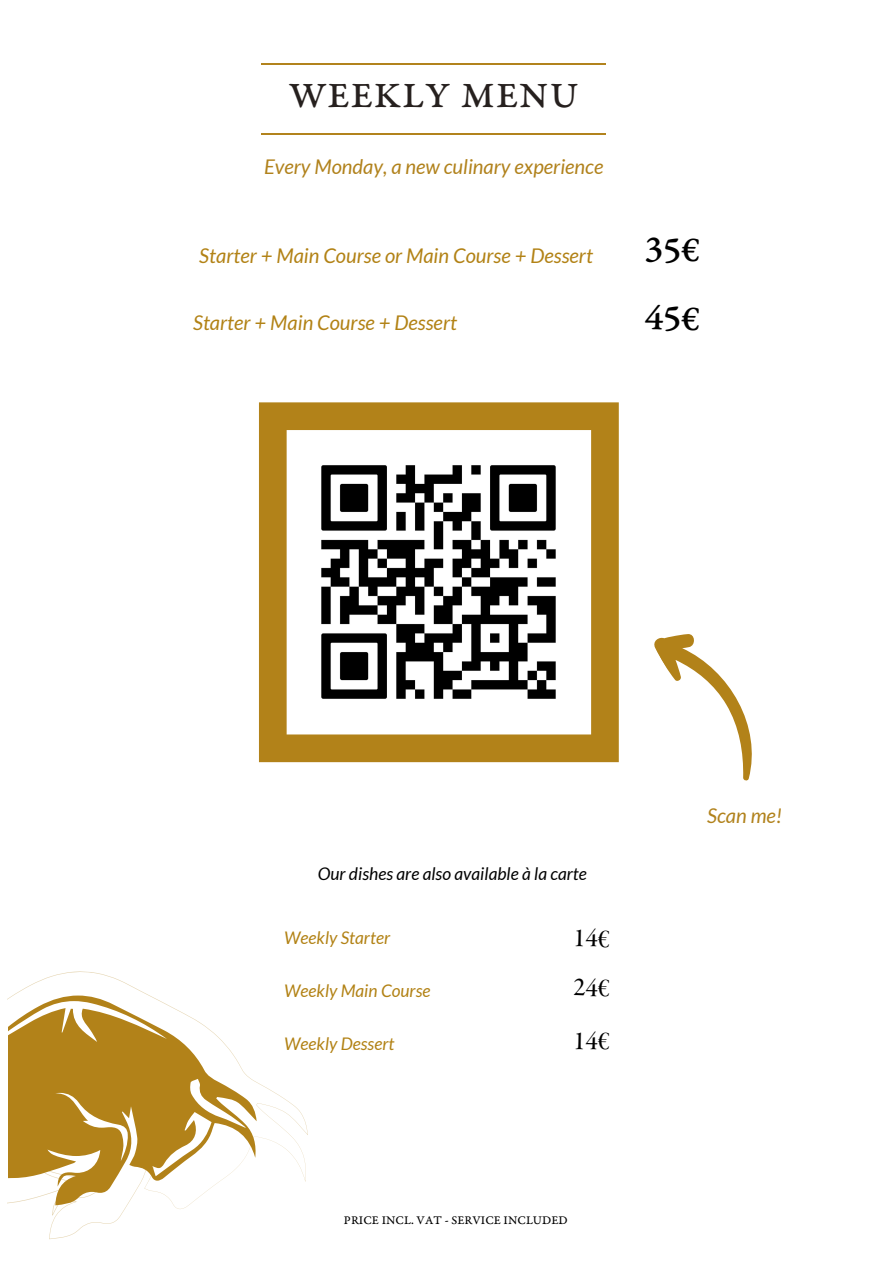
<style>
.page{position:relative;width:893px;height:1264px;background:#fff}
.page>*{position:absolute;margin:0;border:0;box-sizing:border-box;transform-origin:0 0}
.t1{font:37.65px "Garamond Premr Pro Med Capt";letter-spacing:.045em;color:#26201e}
.t2{font:italic 20.25px "Lato";color:#b28215}
.t3{font:italic 20.25px "Lato";color:#b1821c}
.t4{font:italic 17.4px "Lato";color:#b28215}
.t5{font:italic 17.4px "Lato";color:#000}
.t6{font:12.3px "Garamond Premr Pro Capt";letter-spacing:.005em;color:#000}
</style>
<div class="page">
<hr style="left:262px;top:64px;width:343px;height:1px;background:#b2831d">
<hr style="left:262px;top:133px;width:343px;height:1px;background:#b2831d">
<svg style="left:13px;top:971px;width:295px;height:269px"></svg>
<svg style="left:8px;top:995px;width:248px;height:210px;fill:#b28219"></svg>
<svg style="left:259px;top:402px;width:359px;height:360px"></svg>
<svg style="left:654px;top:634px;width:98px;height:147px"></svg>
<h4 class="t1" style="left:289px;top:80px;width:290px">WEEKLY MENU</h4>
<p class="t3" style="left:264px;top:154px;width:341px">Every Monday, a new culinary experience</p>
<h4 class="t2" style="left:199px;top:243px;width:395px">Starter + Main Course or Main Course + Dessert</h4>
<h2 class="t2" style="left:193px;top:309px;width:265px">Starter + Main Course + Dessert</h2>
<h3 class="t5" style="left:317px;top:862px;width:271px">Our dishes are also available à la carte</h3>
<p class="t4" style="left:284px;top:926px;width:107px">Weekly Starter</p>
<h5 class="t4" style="left:284px;top:979px;width:148px">Weekly Main Course</h5>
<h3 class="t4" style="left:284px;top:1033px;width:112px">Weekly Dessert</h3>
<h5 class="t6" style="left:344px;top:1214px;width:225px">PRICE INCL. VAT - SERVICE INCLUDED</h5>
<p class="t3" style="left:707px;top:802px;width:77px">Scan me!</p>
</div>
